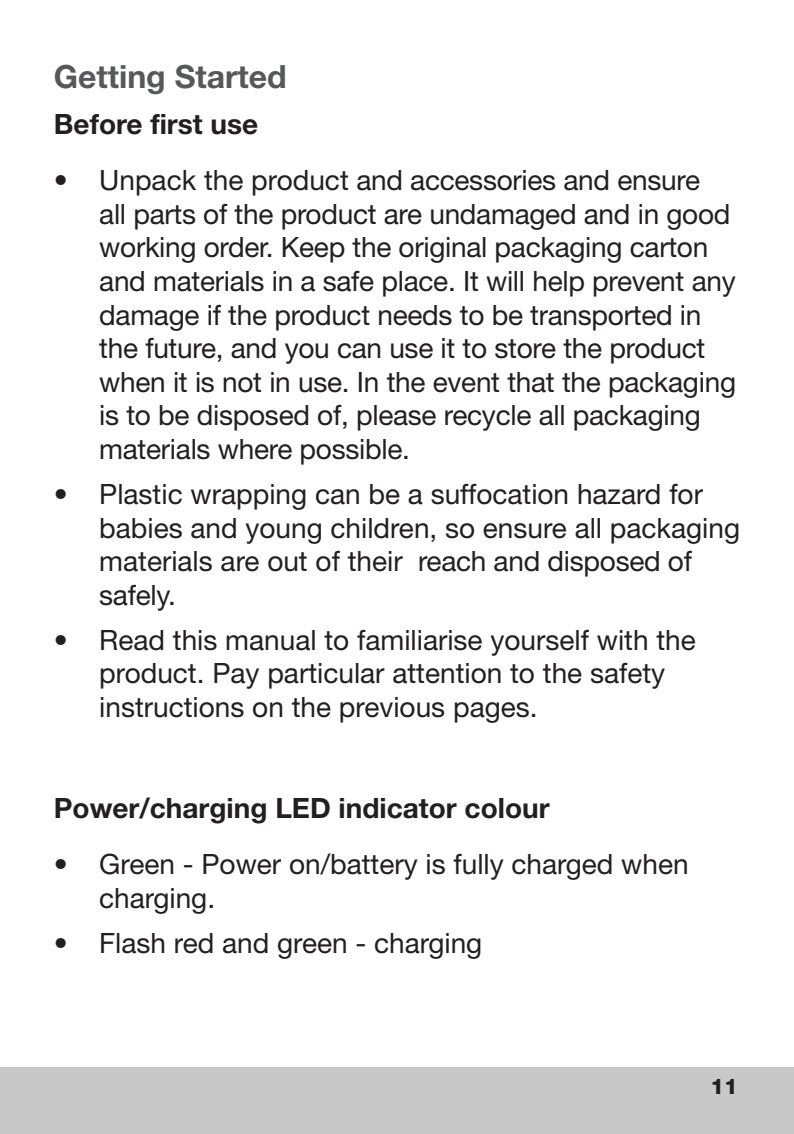
<style>
.page{position:relative;width:794px;height:1134px;background:#fff}
.page>*{position:absolute;margin:0;border:0;box-sizing:border-box;transform-origin:0 0}
.Big_Title{font:700 32px "Helvetica Neue";color:#57585a}
.t1{font:28px/33.6px "Helvetica Neue";letter-spacing:-.01em;color:#231f20}
.Subhead{font:700 28px "Helvetica Neue";color:#231f20}
.t2{font:800 21.6px "Helvetica Neue";color:#231f20}
</style>
<div class="page">
<div style="left:0;top:1067px;width:794px;height:67px;background:#c8c8c9"></div>
<p class="Big_Title" style="left:54px;top:56px;width:234px">Getting Started</p>
<p class="Subhead" style="left:54px;top:107px;width:206px">Before first use</p>
<p class="t1" style="left:99px;top:163px;width:638px;text-indent:-45px">• Unpack the product and accessories and ensure<br>all parts of the product are undamaged and in good working order. Keep the original packaging carton and materials in a safe place. It will help prevent any damage if the product needs to be transported in the future, and you can use it to store the product when it is not in use. In the event that the packaging is to be disposed of, please recycle all packaging materials where possible.</p>
<p class="t1" style="left:99px;top:477px;width:642px;text-indent:-45px">• Plastic wrapping can be a suffocation hazard for babies and young children, so ensure all packaging materials are out of their reach and disposed of safely.</p>
<p class="t1" style="left:99px;top:623px;width:598px;text-indent:-45px">• Read this manual to familiarise yourself with the product. Pay particular attention to the safety instructions on the previous pages.</p>
<p class="Subhead" style="left:54px;top:791px;width:497px">Power/charging LED indicator colour</p>
<p class="t1" style="left:99px;top:847px;width:591px;text-indent:-45px">• Green - Power on/battery is fully charged when charging.</p>
<p class="t1" style="left:54px;top:926px;width:430px">• Flash red and green - charging</p>
<p class="t2" style="left:710px;top:1073px;width:29px">11</p>
</div>
